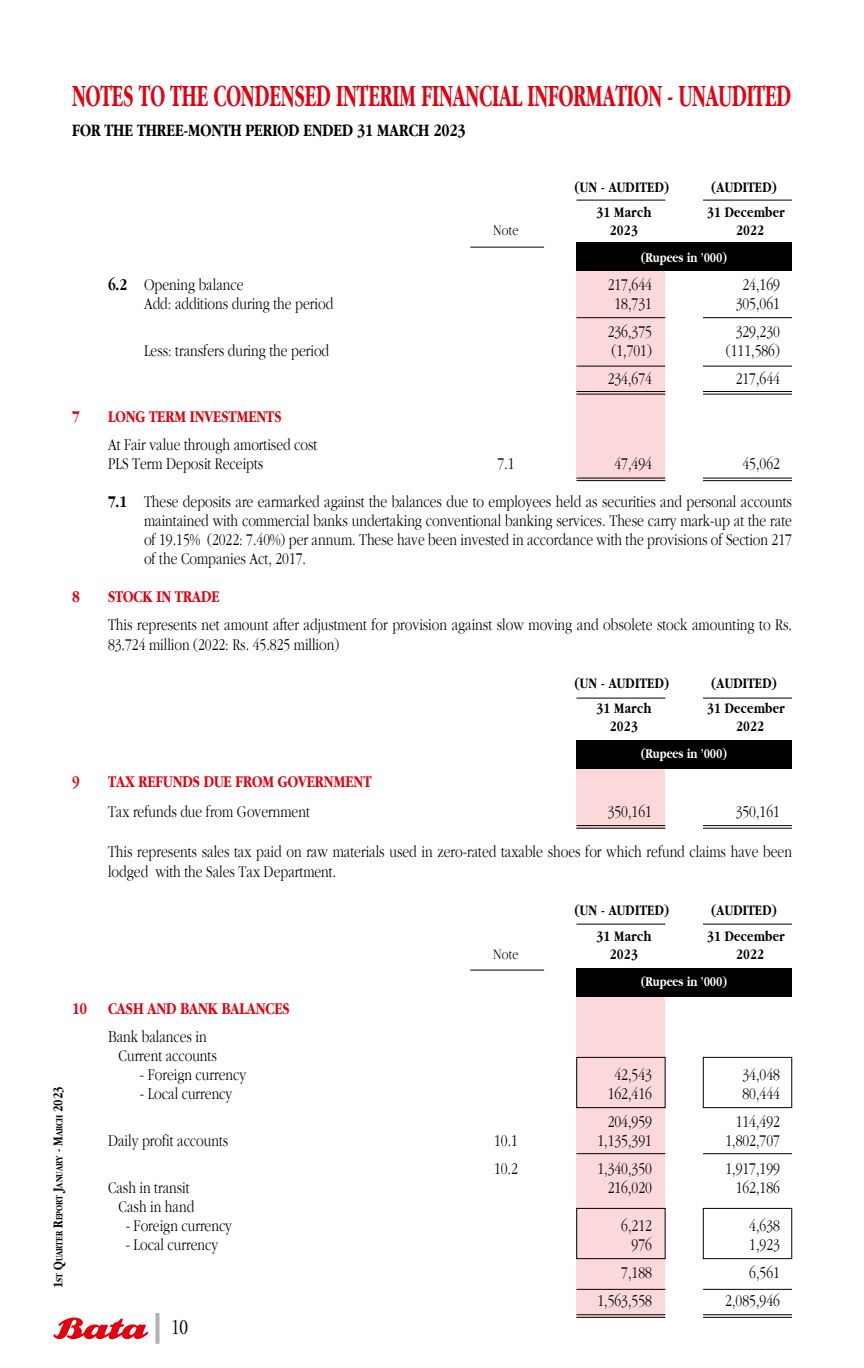
<style>
.page{position:relative;width:864px;height:1368px;background:#fff}
.page>*{position:absolute;margin:0;border:0;box-sizing:border-box;transform-origin:0 0}
.t1{font:700 32px "Aplgaram";color:#e3000f;scale:.75 1}
.t2{font:300 condensed 22px "Garamond";color:#000}
.t3{font:700 18px "Aplgaram";color:#000}
.t4{font:300 17px/19px "Aplgaram";color:#000}
.t5{font:700 17px "Aplgaram";color:#e3000f}
.t6{font:700 15px "Aplgaram";letter-spacing:.02em;color:#000}
.t7{font:300 15px "Aplgaram";letter-spacing:.02em;color:#000}
.t8{font:700 14px "Aplgaram";color:#fff}
.t9{font:700 9.8px "Aplgaram";color:#000}
.s1{font-weight:700}
.s2{font-size:14px}
</style>
<div class="page">
<svg style="left:54px;top:1317px;width:94px;height:23px"></svg>
<svg style="left:155px;top:1313px;width:4px;height:31px"></svg>
<div style="left:576px;top:982px;width:89px;height:336px;background:#fbd9db"></div>
<div style="left:576px;top:968px;width:216px;height:28px;background:#000"></div>
<hr style="left:470px;top:970px;width:74px;height:1px;background:#000">
<hr style="left:470px;top:247px;width:74px;height:1px;background:#000">
<hr style="left:576px;top:924px;width:89px;height:1px;background:#000">
<hr style="left:703px;top:924px;width:89px;height:1px;background:#000">
<hr style="left:576px;top:1289px;width:89px;height:1px;background:#000">
<hr style="left:576px;top:1314px;width:89px;height:1px;background:#000">
<hr style="left:576px;top:1317px;width:89px;height:1px;background:#000">
<hr style="left:703px;top:1289px;width:89px;height:1px;background:#000">
<hr style="left:703px;top:1314px;width:89px;height:1px;background:#000">
<hr style="left:703px;top:1317px;width:89px;height:1px;background:#000">
<hr style="left:576px;top:1153px;width:89px;height:1px;background:#000">
<hr style="left:703px;top:1153px;width:89px;height:1px;background:#000">
<div style="left:576px;top:1057px;width:89px;height:51px;border:1px solid #000"></div>
<div style="left:703px;top:1057px;width:89px;height:51px;border:1px solid #000"></div>
<div style="left:576px;top:1208px;width:89px;height:51px;border:1px solid #000"></div>
<div style="left:703px;top:1208px;width:89px;height:51px;border:1px solid #000"></div>
<div style="left:576px;top:255px;width:89px;height:226px;background:#fbd9db"></div>
<div style="left:576px;top:753px;width:89px;height:76px;background:#fbd9db"></div>
<div style="left:576px;top:243px;width:216px;height:28px;background:#000"></div>
<div style="left:576px;top:740px;width:216px;height:29px;background:#000"></div>
<hr style="left:576px;top:200px;width:89px;height:1px;background:#000">
<hr style="left:703px;top:200px;width:89px;height:1px;background:#000">
<hr style="left:576px;top:698px;width:89px;height:1px;background:#000">
<hr style="left:703px;top:698px;width:89px;height:1px;background:#000">
<hr style="left:576px;top:366px;width:89px;height:1px;background:#000">
<hr style="left:576px;top:391px;width:89px;height:1px;background:#000">
<hr style="left:576px;top:394px;width:89px;height:1px;background:#000">
<hr style="left:703px;top:366px;width:89px;height:1px;background:#000">
<hr style="left:703px;top:391px;width:89px;height:1px;background:#000">
<hr style="left:703px;top:394px;width:89px;height:1px;background:#000">
<hr style="left:576px;top:478px;width:89px;height:1px;background:#000">
<hr style="left:576px;top:480px;width:89px;height:1px;background:#000">
<hr style="left:703px;top:478px;width:89px;height:1px;background:#000">
<hr style="left:703px;top:480px;width:89px;height:1px;background:#000">
<hr style="left:576px;top:825px;width:89px;height:1px;background:#000">
<hr style="left:576px;top:828px;width:89px;height:1px;background:#000">
<hr style="left:703px;top:825px;width:89px;height:1px;background:#000">
<hr style="left:703px;top:828px;width:89px;height:1px;background:#000">
<hr style="left:576px;top:317px;width:89px;height:1px;background:#000">
<hr style="left:703px;top:317px;width:89px;height:1px;background:#000">
<h1 class="t1" style="left:72px;top:78px;width:960px">NOTES TO THE CONDENSED INTERIM FINANCIAL INFORMATION - UNAUDITED</h1>
<p class="t3" style="left:72px;top:120px;width:395px">FOR THE THREE-MONTH PERIOD ENDED 31 MARCH 2023</p>
<p class="t6" style="left:575px;top:179px;width:96px">(UN - AUDITED)</p>
<p class="t6" style="left:711px;top:179px;width:67px">(AUDITED)</p>
<p class="t6" style="left:596px;top:204px;width:56px">31 March</p>
<p class="t6" style="left:707px;top:204px;width:79px">31 December</p>
<p class="t7" style="left:493px;top:222px;width:27px">Note</p>
<p class="t6" style="left:610px;top:222px;width:29px">2023</p>
<p class="t6" style="left:736px;top:222px;width:29px">2022</p>
<p class="t8" style="left:641px;top:250px;width:88px">(Rupees in ’000)</p>
<p class="t4" style="left:108px;top:275px;width:137px"><span class="s1">6.2</span> Opening balance</p>
<p class="t4" style="left:608px;top:275px;width:46px">217,644</p>
<p class="t4" style="left:742px;top:275px;width:39px">24,169</p>
<p class="t4" style="left:144px;top:294px;width:191px">Add: additions during the period</p>
<p class="t4" style="left:614px;top:294px;width:39px">18,731</p>
<p class="t4" style="left:736px;top:294px;width:46px">305,061</p>
<p class="t4" style="left:608px;top:322px;width:46px">236,375</p>
<p class="t4" style="left:736px;top:322px;width:46px">329,230</p>
<p class="t4" style="left:144px;top:341px;width:187px">Less: transfers during the period</p>
<p class="t4" style="left:611px;top:341px;width:42px">(1,701)</p>
<p class="t4" style="left:726px;top:341px;width:56px">(111,586)</p>
<p class="t4" style="left:608px;top:369px;width:46px">234,674</p>
<p class="t4" style="left:736px;top:369px;width:46px">217,644</p>
<p class="t5" style="left:72px;top:407px;width:9px">7</p>
<p class="t5" style="left:108px;top:407px;width:175px">LONG TERM INVESTMENTS</p>
<p class="t4" style="left:108px;top:435px;width:211px">At Fair value through amortised cost<br>PLS Term Deposit Receipts</p>
<p class="t4" style="left:497px;top:454px;width:19px">7.1</p>
<p class="t4" style="left:614px;top:454px;width:39px">47,494</p>
<p class="t4" style="left:742px;top:454px;width:39px">45,062</p>
<p class="t4" style="left:144px;top:492px;width:650px;text-align:justify;text-indent:-36px"><span class="s1">7.1</span> These deposits are earmarked against the balances due to employees held as securities and personal accounts maintained with commercial banks undertaking conventional banking services. These carry mark-up at the rate of 19.15% (2022: 7.40%) per annum. These have been invested in accordance with the provisions of Section 217 of the Companies Act, 2017.</p>
<p class="t5" style="left:72px;top:587px;width:9px">8</p>
<p class="t5" style="left:108px;top:587px;width:113px">STOCK IN TRADE</p>
<p class="t4" style="left:108px;top:615px;width:686px;line-height:20px">This represents net amount after adjustment for provision against slow moving and obsolete stock amounting to Rs.<br>83.724 million (2022: Rs. 45.825 million)</p>
<p class="t6" style="left:575px;top:675px;width:96px">(UN - AUDITED)</p>
<p class="t6" style="left:711px;top:675px;width:67px">(AUDITED)</p>
<p class="t6" style="left:596px;top:700px;width:56px">31 March</p>
<p class="t6" style="left:707px;top:700px;width:79px">31 December</p>
<p class="t6" style="left:610px;top:718px;width:29px">2023</p>
<p class="t6" style="left:736px;top:718px;width:29px">2022</p>
<p class="t8" style="left:641px;top:746px;width:88px">(Rupees in ’000)</p>
<p class="t5" style="left:72px;top:772px;width:9px">9</p>
<p class="t5" style="left:108px;top:772px;width:265px">TAX REFUNDS DUE FROM GOVERNMENT</p>
<p class="t4" style="left:108px;top:803px;width:203px">Tax refunds due from Government</p>
<p class="t4" style="left:608px;top:803px;width:46px">350,161</p>
<p class="t4" style="left:736px;top:803px;width:46px">350,161</p>
<p class="t4" style="left:108px;top:842px;width:685px;line-height:20px">This represents sales tax paid on raw materials used in zero-rated taxable shoes for which refund claims have been lodged with the Sales Tax Department.</p>
<p class="t6" style="left:575px;top:902px;width:96px">(UN - AUDITED)</p>
<p class="t6" style="left:711px;top:902px;width:67px">(AUDITED)</p>
<p class="t6" style="left:596px;top:927px;width:56px">31 March</p>
<p class="t6" style="left:707px;top:927px;width:79px">31 December</p>
<p class="t7" style="left:493px;top:946px;width:27px">Note</p>
<p class="t6" style="left:610px;top:945px;width:29px">2023</p>
<p class="t6" style="left:736px;top:945px;width:29px">2022</p>
<p class="t8" style="left:641px;top:973px;width:88px">(Rupees in ’000)</p>
<p class="t5" style="left:72px;top:999px;width:219px">10 CASH AND BANK BALANCES</p>
<p class="t4" style="left:119px;top:1027px;width:100px;text-indent:-11px">Bank balances in<br>Current accounts</p>
<p class="t4" style="left:140px;top:1065px;width:108px">- Foreign currency</p>
<p class="t4" style="left:614px;top:1065px;width:39px">42,543</p>
<p class="t4" style="left:742px;top:1065px;width:39px">34,048</p>
<p class="t4" style="left:140px;top:1084px;width:94px">- Local currency</p>
<p class="t4" style="left:608px;top:1084px;width:46px">162,416</p>
<p class="t4" style="left:742px;top:1084px;width:39px">80,444</p>
<p class="t4" style="left:608px;top:1112px;width:46px">204,959</p>
<p class="t4" style="left:736px;top:1112px;width:46px">114,492</p>
<p class="t4" style="left:108px;top:1131px;width:122px">Daily profit accounts</p>
<p class="t4" style="left:494px;top:1131px;width:25px">10.1</p>
<p class="t4" style="left:597px;top:1131px;width:56px">1,135,391</p>
<p class="t4" style="left:725px;top:1131px;width:56px">1,802,707</p>
<p class="t4" style="left:494px;top:1159px;width:25px">10.2</p>
<p class="t4" style="left:597px;top:1159px;width:56px">1,340,350</p>
<p class="t4" style="left:725px;top:1159px;width:56px">1,917,199</p>
<p class="t4" style="left:108px;top:1178px;width:83px">Cash in transit</p>
<p class="t4" style="left:608px;top:1178px;width:46px">216,020</p>
<p class="t4" style="left:736px;top:1178px;width:46px">162,186</p>
<p class="t4" style="left:119px;top:1197px;width:77px">Cash in hand</p>
<p class="t4" style="left:126px;top:1216px;width:108px">- Foreign currency</p>
<p class="t4" style="left:621px;top:1216px;width:32px">6,212</p>
<p class="t4" style="left:749px;top:1216px;width:32px">4,638</p>
<p class="t4" style="left:126px;top:1235px;width:94px">- Local currency</p>
<p class="t4" style="left:632px;top:1235px;width:22px">976</p>
<p class="t4" style="left:749px;top:1235px;width:32px">1,923</p>
<p class="t4" style="left:621px;top:1263px;width:32px">7,188</p>
<p class="t4" style="left:749px;top:1263px;width:32px">6,561</p>
<p class="t4" style="left:597px;top:1291px;width:56px">1,563,558</p>
<p class="t4" style="left:725px;top:1291px;width:56px">2,085,946</p>
<p class="t9" style="left:54px;top:1288px;width:203px;rotate:-90deg"><span class="s2">1</span>st <span class="s2">Q</span>uarter <span class="s2">R</span>eport <span class="s2">J</span>anuary <span class="s2">- M</span>arch <span class="s2">2023</span></p>
<p class="t2" style="left:171px;top:1315px;width:19px">10</p>
</div>
